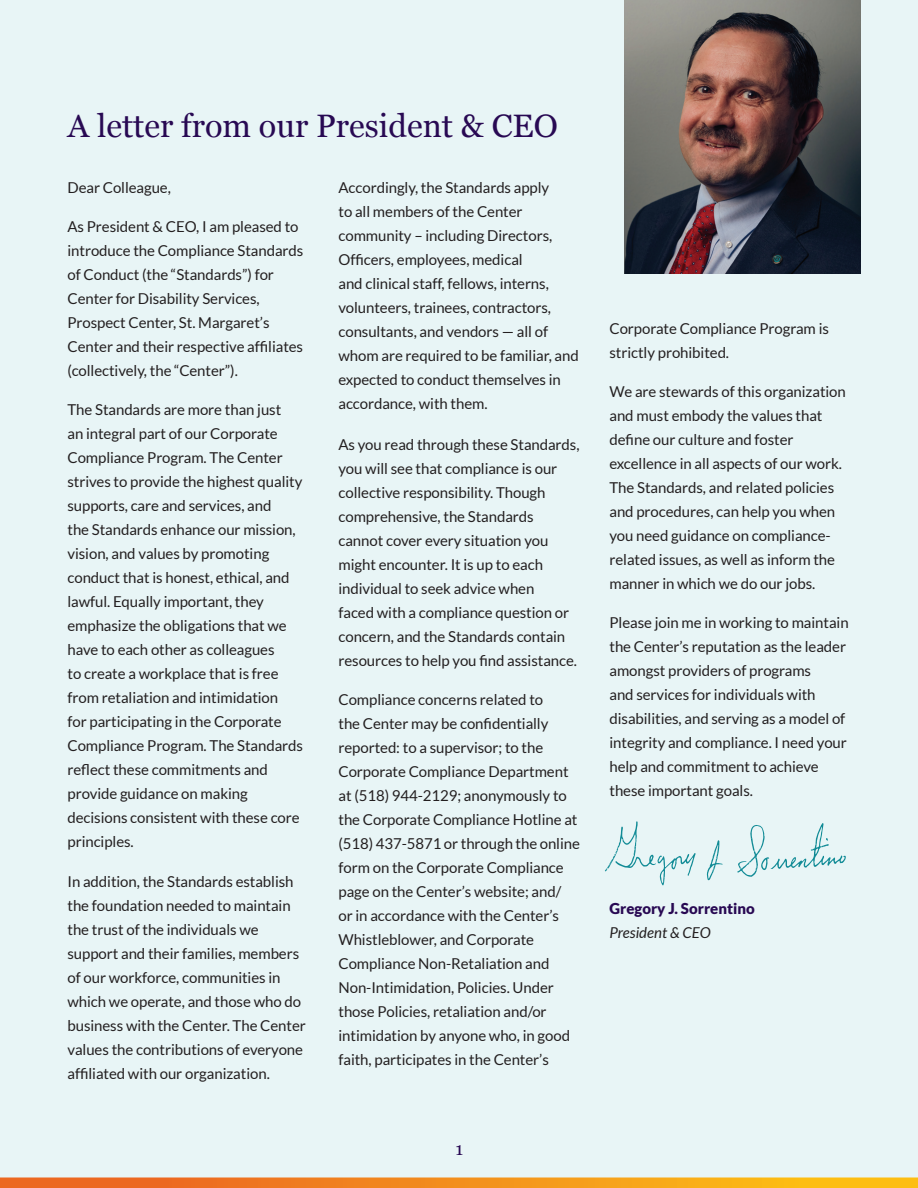
<style>
.page{position:relative;width:918px;height:1188px;background:#e8f5f6}
.page>*{position:absolute;margin:0;border:0;box-sizing:border-box;transform-origin:0 0}
.t1{font:32.4px "Georgia";color:#280953}
.t2{font:18px "Georgia";color:#280953}
.body_copy{font:15px/24px "Lato";letter-spacing:-.005em;color:#231f20}
.body_copy-2{font:900 15px/24px "Lato";color:#280953}
.s1{font-weight:400;font-style:italic;color:#231f20}
</style>
<div class="page">
<img style="left:624px;top:0;width:237px;height:273px">
<svg style="left:706px;top:840px;width:17px;height:40px"></svg>
<svg style="left:605px;top:821px;width:91px;height:65px"></svg>
<svg style="left:737px;top:823px;width:109px;height:54px"></svg>
<svg style="left:0;top:1178px;width:918px;height:10px;background:#f3901b"></svg>
<p class="t1" style="left:68px;top:102px;width:492px">A letter from our President &amp; CEO</p>
<p class="body_copy" style="left:68px;top:175px;width:105px">Dear Colleague,</p>
<p class="body_copy" style="left:68px;top:214px;width:237px">As President &amp; CEO, I am pleased to introduce the Compliance Standards of Conduct (the “Standards”) for Center for Disability Services, Prospect Center, St. Margaret’s Center and their respective affiliates (collectively, the “Center”).</p>
<p class="body_copy" style="left:68px;top:398px;width:237px">The Standards are more than just<br>an integral part of our Corporate<br>Compliance Program. The Center strives to provide the highest quality supports, care and services, and<br>the Standards enhance our mission, vision, and values by promoting conduct that is honest, ethical, and lawful. Equally important, they emphasize the obligations that we have to each other as colleagues<br>to create a workplace that is free from retaliation and intimidation<br>for participating in the Corporate<br>Compliance Program. The Standards reflect these commitments and provide guidance on making decisions consistent with these core principles.</p>
<p class="body_copy" style="left:68px;top:869px;width:240px">In addition, the Standards establish the foundation needed to maintain the trust of the individuals we support and their families, members of our workforce, communities in which we operate, and those who do business with the Center. The Center values the contributions of everyone affiliated with our organization.</p>
<p class="body_copy" style="left:339px;top:175px;width:242px">Accordingly, the Standards apply<br>to all members of the Center community – including Directors, Officers, employees, medical<br>and clinical staff, fellows, interns, volunteers, trainees, contractors, consultants, and vendors — all of whom are required to be familiar, and expected to conduct themselves in accordance, with them.</p>
<p class="body_copy" style="left:339px;top:433px;width:243px">As you read through these Standards, you will see that compliance is our collective responsibility. Though comprehensive, the Standards cannot cover every situation you might encounter. It is up to each individual to seek advice when<br>faced with a compliance question or concern, and the Standards contain resources to help you find assistance.</p>
<p class="body_copy" style="left:339px;top:688px;width:243px">Compliance concerns related to<br>the Center may be confidentially reported: to a supervisor; to the Corporate Compliance Department at (518) 944-2129; anonymously to the Corporate Compliance Hotline at (518) 437-5871 or through the online form on the Corporate Compliance page on the Center’s website; and/<br>or in accordance with the Center’s Whistleblower, and Corporate Compliance Non-Retaliation and Non-Intimidation, Policies. Under those Policies, retaliation and/or intimidation by anyone who, in good faith, participates in the Center’s</p>
<p class="t2" style="left:455px;top:1135px;width:9px">1</p>
<p class="body_copy" style="left:610px;top:316px;width:221px">Corporate Compliance Program is strictly prohibited.</p>
<p class="body_copy" style="left:610px;top:379px;width:238px">We are stewards of this organization and must embody the values that define our culture and foster excellence in all aspects of our work.<br>The Standards, and related policies and procedures, can help you when you need guidance on compliance&shy;related issues, as well as inform the manner in which we do our jobs.</p>
<p class="body_copy" style="left:610px;top:611px;width:241px">Please join me in working to maintain the Center’s reputation as the leader amongst providers of programs<br>and services for individuals with disabilities, and serving as a model of integrity and compliance. I need your help and commitment to achieve these important goals.</p>
<p class="body_copy-2" style="left:610px;top:897px;width:147px">Gregory J. Sorrentino<br><span class="s1">President &amp; CEO</span></p>
</div>
